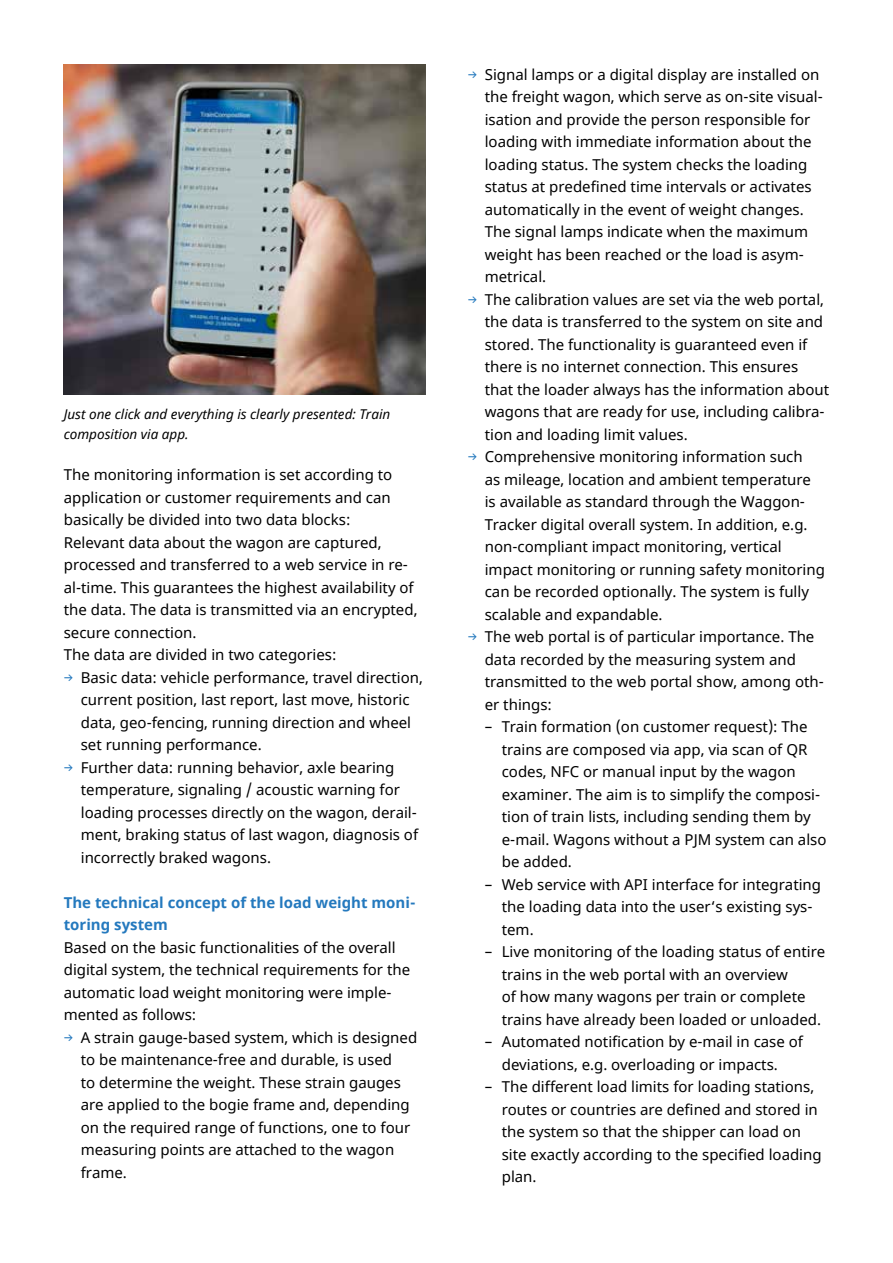
<style>
.page{position:relative;width:893px;height:1263px;background:#fff}
.page>*{position:absolute;margin:0;border:0;box-sizing:border-box;transform-origin:0 0}
.t1{font:15px/22.5px "Noto Sans";color:#000}
.t2{font:700 15px/22.5px "Noto Sans";color:#2479be}
.t3{font:italic 13.5px/19.5px "Noto Sans";color:#000}
.s1{font-family:"Glober";font-weight:600;color:#2479be}
</style>
<div class="page">
<img style="left:64px;top:65px;width:361px;height:329px">
<p class="t3" style="left:64px;top:404px;width:328px">Just one click and everything is clearly presented: Train composition via app.</p>
<p class="t1" style="left:64px;top:464px;width:355px">The monitoring information is set according to application or customer requirements and can basically be divided into two data blocks:<br>Relevant data about the wagon are captured, processed and transferred to a web service in re&shy;al-time. This guarantees the highest availability of the data. The data is transmitted via an encrypted, secure connection.<br>The data are divided in two categories:</p>
<p class="t1" style="left:81px;top:666px;width:343px;text-indent:-17px"><span class="s1">→</span> Basic data: vehicle performance, travel direction, current position, last report, last move, historic data, geo-fencing, running direction and wheel set running performance.</p>
<p class="t1" style="left:81px;top:756px;width:339px;text-indent:-17px"><span class="s1">→</span> Further data: running behavior, axle bearing temperature, signaling / acoustic warning for loading processes directly on the wagon, derail&shy;ment, braking status of last wagon, diagnosis of incorrectly braked wagons.</p>
<p class="t2" style="left:64px;top:891px;width:353px">The technical concept of the load weight moni&shy;toring system</p>
<p class="t1" style="left:64px;top:936px;width:348px">Based on the basic functionalities of the overall digital system, the technical requirements for the automatic load weight monitoring were imple&shy;mented as follows:</p>
<p class="t1" style="left:81px;top:1026px;width:338px;text-indent:-17px"><span class="s1">→</span> A strain gauge-based system, which is designed to be maintenance-free and durable, is used<br>to determine the weight. These strain gauges are applied to the bogie frame and, depending on the required range of functions, one to four measuring points are attached to the wagon frame.</p>
<p class="t1" style="left:485px;top:64px;width:340px;text-indent:-17px"><span class="s1">→</span> Signal lamps or a digital display are installed on the freight wagon, which serve as on-site visual&shy;isation and provide the person responsible for loading with immediate information about the loading status. The system checks the loading status at predefined time intervals or activates automatically in the event of weight changes.<br>The signal lamps indicate when the maximum weight has been reached or the load is asym&shy;metrical.</p>
<p class="t1" style="left:485px;top:289px;width:346px;text-indent:-17px"><span class="s1">→</span> The calibration values are set via the web portal, the data is transferred to the system on site and stored. The functionality is guaranteed even if there is no internet connection. This ensures that the loader always has the information about wagons that are ready for use, including calibra&shy;tion and loading limit values.</p>
<p class="t1" style="left:485px;top:446px;width:342px;text-indent:-17px"><span class="s1">→</span> Comprehensive monitoring information such<br>as mileage, location and ambient temperature is available as standard through the Waggon-Tracker digital overall system. In addition, e.g. non-compliant impact monitoring, vertical impact monitoring or running safety monitoring can be recorded optionally. The system is fully scalable and expandable.</p>
<p class="t1" style="left:485px;top:626px;width:341px;text-indent:-17px"><span class="s1">→</span> The web portal is of particular importance. The data recorded by the measuring system and transmitted to the web portal show, among oth&shy;er things:</p>
<p class="t1" style="left:502px;top:716px;width:326px;text-indent:-17px">– Train formation (on customer request): The trains are composed via app, via scan of QR codes, NFC or manual input by the wagon examiner. The aim is to simplify the composi&shy;tion of train lists, including sending them by e-mail. Wagons without a PJM system can also be added.</p>
<p class="t1" style="left:502px;top:874px;width:321px;text-indent:-17px">– Web service with API interface for integrating the loading data into the user‘s existing sys&shy;tem.</p>
<p class="t1" style="left:502px;top:941px;width:325px;text-indent:-17px">– Live monitoring of the loading status of entire trains in the web portal with an overview<br>of how many wagons per train or complete trains have already been loaded or unloaded.</p>
<p class="t1" style="left:485px;top:1031px;width:320px;text-align:center">– Automated notification by e-mail in case of deviations, e.g. overloading or impacts.</p>
<p class="t1" style="left:502px;top:1076px;width:321px;text-indent:-17px">– The different load limits for loading stations, routes or countries are defined and stored in the system so that the shipper can load on site exactly according to the specified loading plan.</p>
</div>
